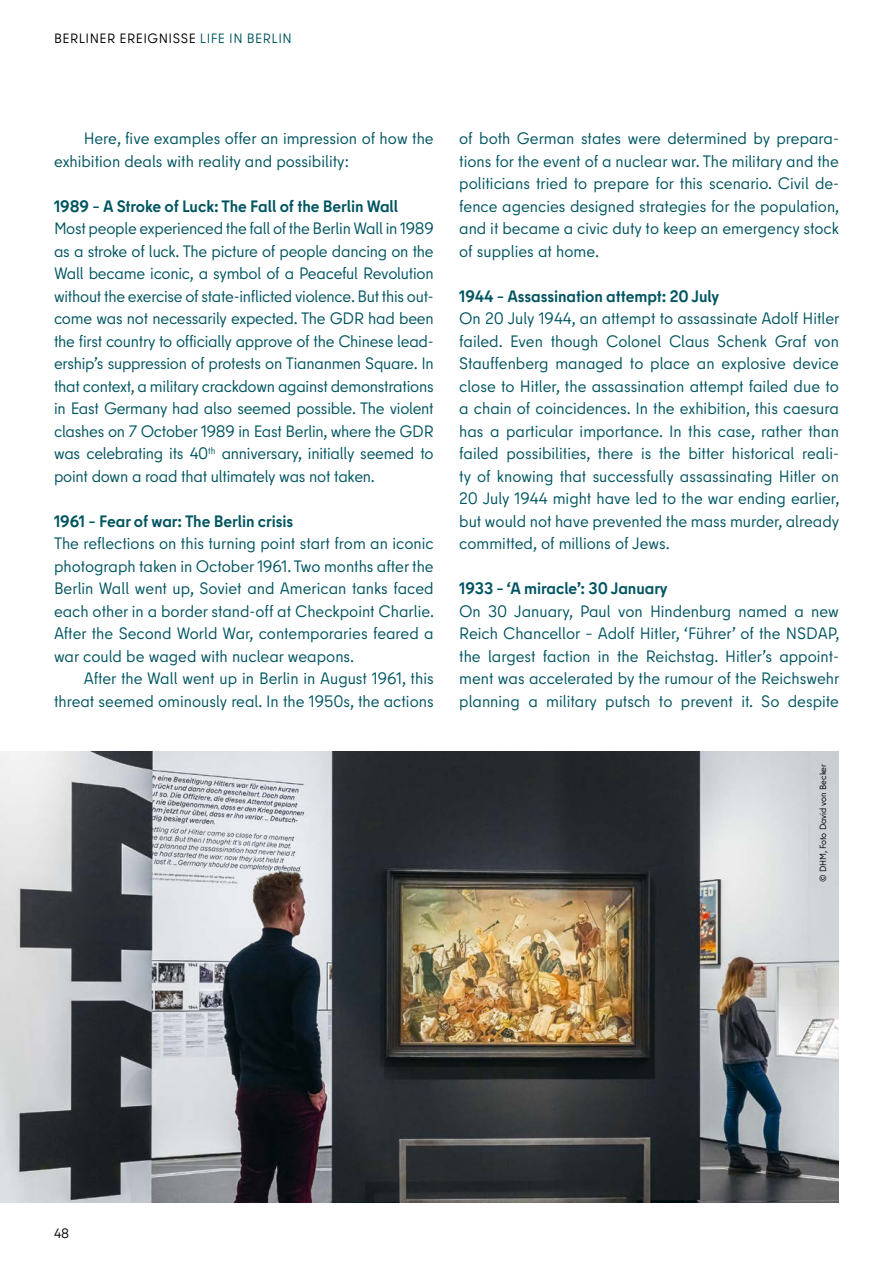
<style>
.page{position:relative;width:893px;height:1263px;background:#fff}
.page>*{position:absolute;margin:0;border:0;box-sizing:border-box;transform-origin:0 0}
.Artikel_Fließtext_EN{font:16.5px/22.5px "Berlin Type";color:#005561;text-align:justify}
.Artikel_Fließtext_EN_Einzug{font:16.5px/22.5px "Berlin Type";color:#005561}
.Artikel_H2_EN{font:700 16.5px "Berlin Type";letter-spacing:-.005em;color:#005561}
.t1{font:13.5px "Berlin Type";letter-spacing:.035em;color:#000}
.t2{font:9px "Berlin Type";letter-spacing:-.005em;color:#000}
.s1{color:#005561}
</style>
<div class="page">
<img style="left:0;top:752px;width:839px;height:450px">
<p class="t1" style="left:54px;top:30px;width:239px">BERLINER EREIGNISSE <span class="s1">LIFE IN BERLIN</span></p>
<p class="Artikel_Fließtext_EN_Einzug" style="left:54px;top:127px;width:381px;text-indent:30px">Here, five examples offer an impression of how the exhibition deals with reality and possibility:</p>
<h2 class="Artikel_H2_EN" style="left:54px;top:195px;width:346px">1989 – A Stroke of Luck: The Fall of the Berlin Wall</h2>
<p class="Artikel_Fließtext_EN" style="left:54px;top:217px;width:381px">Most people experienced the fall of the Berlin Wall in 1989 as a stroke of luck. The picture of people dancing on the Wall became iconic, a symbol of a Peaceful Revolution without the exercise of state-inflicted violence. But this out&shy;come was not necessarily expected. The GDR had been the first country to officially approve of the Chinese lead&shy;ership’s suppression of protests on Tiananmen Square. In that context, a military crackdown against demonstrations in East Germany had also seemed possible. The violent clashes on 7 October 1989 in East Berlin, where the GDR was celebrating its 40<sup>th</sup> anniversary, initially seemed to point down a road that ultimately was not taken.</p>
<h2 class="Artikel_H2_EN" style="left:54px;top:510px;width:241px">1961 – Fear of war: The Berlin crisis</h2>
<p class="Artikel_Fließtext_EN" style="left:54px;top:532px;width:382px">The reflections on this turning point start from an iconic photograph taken in October 1961. Two months after the Berlin Wall went up, Soviet and American tanks faced each other in a border stand-off at Checkpoint Charlie.<br>After the Second World War, contemporaries feared a war could be waged with nuclear weapons.</p>
<p class="Artikel_Fließtext_EN_Einzug" style="left:54px;top:667px;width:381px;text-align:right">After the Wall went up in Berlin in August 1961, this threat seemed ominously real. In the 1950s, the actions</p>
<p class="Artikel_Fließtext_EN_Einzug" style="left:459px;top:127px;width:382px;text-align:justify">of both German states were determined by prepara&shy;tions for the event of a nuclear war. The military and the politicians tried to prepare for this scenario. Civil de&shy;fence agencies designed strategies for the population, and it became a civic duty to keep an emergency stock of supplies at home.</p>
<h2 class="Artikel_H2_EN" style="left:459px;top:285px;width:262px">1944 – Assassination attempt: 20 July</h2>
<p class="Artikel_Fließtext_EN" style="left:459px;top:307px;width:382px">On 20 July 1944, an attempt to assassinate Adolf Hitler failed. Even though Colonel Claus Schenk Graf von Stauffenberg managed to place an explosive device close to Hitler, the assassination attempt failed due to a chain of coincidences. In the exhibition, this caesura has a particular importance. In this case, rather than failed possibilities, there is the bitter historical reali&shy;ty of knowing that successfully assassinating Hitler on 20 July 1944 might have led to the war ending earlier, but would not have prevented the mass murder, already committed, of millions of Jews.</p>
<h2 class="Artikel_H2_EN" style="left:459px;top:578px;width:210px">1933 – ‘A miracle’: 30 January</h2>
<p class="Artikel_Fließtext_EN" style="left:459px;top:600px;width:382px">On 30 January, Paul von Hindenburg named a new Reich Chancellor – Adolf Hitler, ‘Führer’ of the NSDAP, the largest faction in the Reichstag. Hitler’s appoint&shy;ment was accelerated by the rumour of the Reichswehr planning a military putsch to prevent it. So despite</p>
<p class="t2" style="left:817px;top:882px;width:120px;rotate:-90deg">© DHM, Foto David von Becker</p>
<p class="t1" style="left:54px;top:1224px;width:17px">48</p>
</div>
